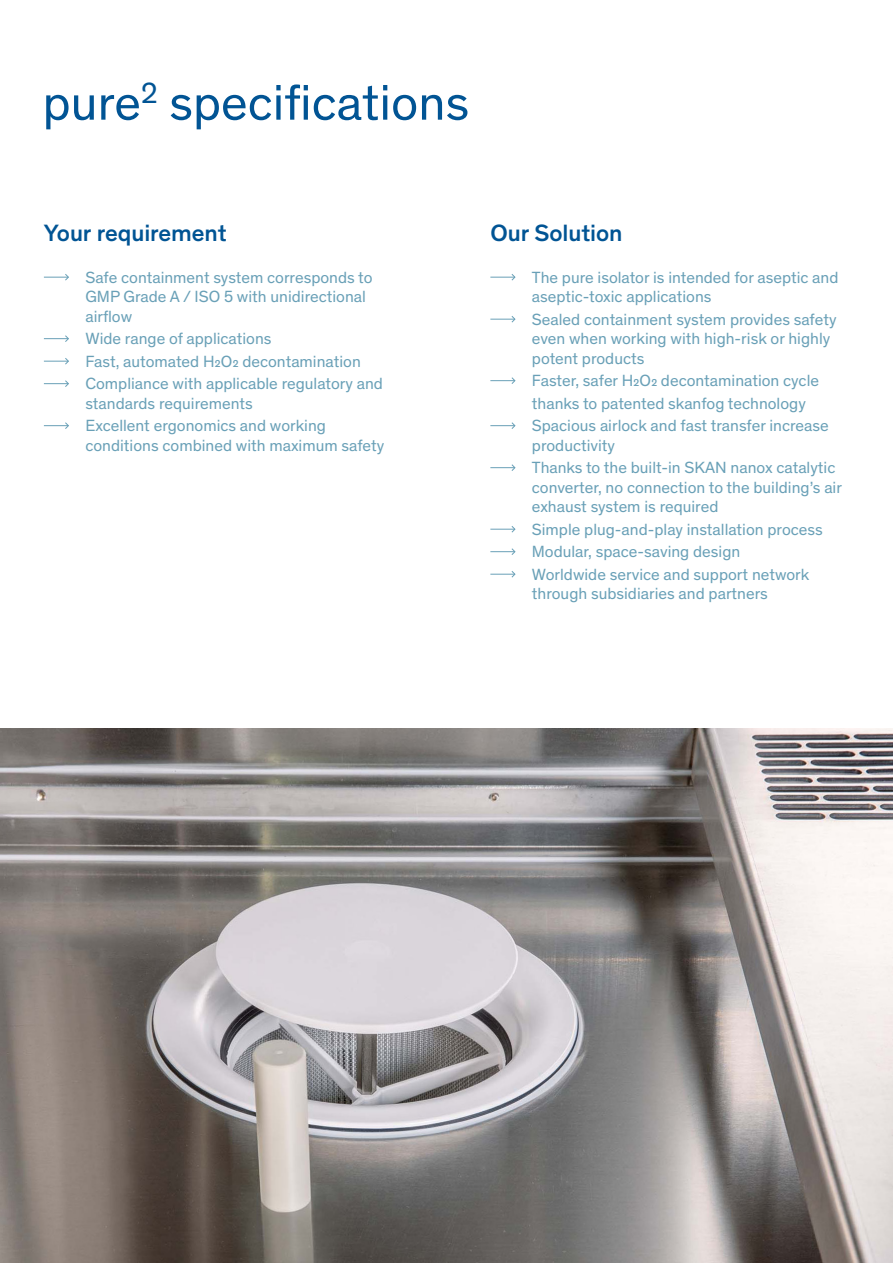
<style>
.page{position:relative;width:893px;height:1263px;background:#fff}
.page>*{position:absolute;margin:0;border:0;box-sizing:border-box;transform-origin:0 0}
.Kapiteltitel{font:51px "Theinhardt";color:#015494}
.Subtitel{font:500 24px "Theinhardt";letter-spacing:-.005em;color:#015494}
.t1{font:16.5px/19.5px "Theinhardt";color:#69a0b7}
</style>
<div class="page">
<img style="left:0;top:728px;width:893px;height:535px">
<svg style="left:44px;top:274px;width:25px;height:7px"></svg>
<svg style="left:44px;top:335px;width:25px;height:7px"></svg>
<svg style="left:44px;top:358px;width:25px;height:7px"></svg>
<svg style="left:44px;top:380px;width:25px;height:7px"></svg>
<svg style="left:44px;top:422px;width:25px;height:7px"></svg>
<svg style="left:490px;top:274px;width:26px;height:7px"></svg>
<svg style="left:490px;top:316px;width:26px;height:7px"></svg>
<svg style="left:490px;top:377px;width:26px;height:7px"></svg>
<svg style="left:490px;top:422px;width:26px;height:7px"></svg>
<svg style="left:490px;top:464px;width:26px;height:7px"></svg>
<svg style="left:490px;top:526px;width:26px;height:7px"></svg>
<svg style="left:490px;top:548px;width:26px;height:7px"></svg>
<svg style="left:490px;top:571px;width:26px;height:7px"></svg>
<p class="Kapiteltitel" style="left:43px;top:67px;width:428px">pure<sup>2</sup> specifications</p>
<p class="Subtitel" style="left:44px;top:215px;width:184px">Your requirement</p>
<p class="t1" style="left:85px;top:267px;width:289px">Safe containment system corresponds to<br>GMP Grade A / ISO 5 with unidirectional airflow</p>
<p class="t1" style="left:85px;top:328px;width:188px">Wide range of applications</p>
<p class="t1" style="left:85px;top:351px;width:277px">Fast, automated H2O2 decontamination</p>
<p class="t1" style="left:85px;top:373px;width:299px">Compliance with applicable regulatory and standards requirements</p>
<p class="t1" style="left:85px;top:415px;width:300px">Excellent ergonomics and working conditions combined with maximum safety</p>
<p class="Subtitel" style="left:490px;top:215px;width:133px">Our Solution</p>
<p class="t1" style="left:532px;top:267px;width:308px">The pure isolator is intended for aseptic and aseptic-toxic applications</p>
<p class="t1" style="left:532px;top:309px;width:306px">Sealed containment system provides safety even when working with high-risk or highly potent products</p>
<p class="t1" style="left:532px;top:369px;width:289px;line-height:22.5px">Faster, safer H2O2 decontamination cycle thanks to patented skanfog technology</p>
<p class="t1" style="left:532px;top:415px;width:298px">Spacious airlock and fast transfer increase productivity</p>
<p class="t1" style="left:532px;top:457px;width:312px">Thanks to the built-in SKAN nanox catalytic converter, no connection to the building’s air exhaust system is required</p>
<p class="t1" style="left:532px;top:519px;width:292px">Simple plug-and-play installation process</p>
<p class="t1" style="left:532px;top:541px;width:210px">Modular, space-saving design</p>
<p class="t1" style="left:532px;top:564px;width:279px">Worldwide service and support network through subsidiaries and partners</p>
</div>
